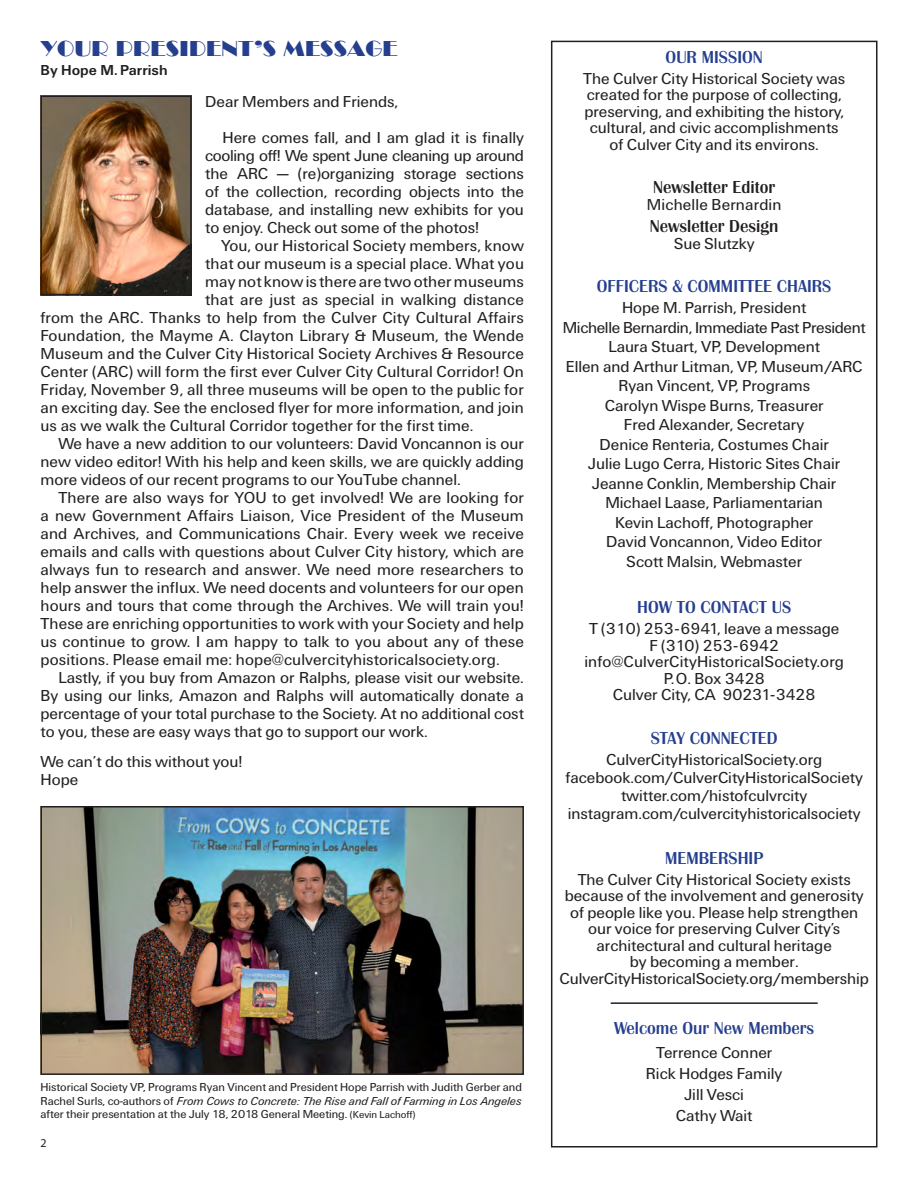
<style>
.page{position:relative;width:918px;height:1188px;background:#fff}
.page>*{position:absolute;margin:0;border:0;box-sizing:border-box;transform-origin:0 0}
.t1{font:22.5px "Broadway";letter-spacing:.01em;color:#253f8e}
.t2{font:18px "Britannic";color:#253f8e}
.t3{font:18px "Britannic";color:#231f20}
.t4{font:16.5px/16.5px "U55";color:#231f20;text-align:center}
.t5{font:15px "U65";color:#231f20}
.t6{font:12px "U55";color:#231f20}
.t7{font:12px "U56";color:#231f20}
.t8{font:12px "Myriad Pro";color:#231f20}
.s1{font-family:"U55"}
.s2{font-size:10.5px}
</style>
<div class="page">
<div style="left:551px;top:41px;width:327px;height:1107px;border:2px solid #231f20"></div>
<hr style="left:611px;top:1002px;width:207px;height:2px;background:#231f20">
<img style="left:43px;top:809px;width:478px;height:263px">
<div style="left:40px;top:806px;width:484px;height:269px;border:2px solid #231f20"></div>
<img style="left:43px;top:99px;width:146px;height:193px">
<div style="left:40px;top:96px;width:152px;height:199px;border:2px solid #231f20"></div>
<h1 class="t1" style="left:40px;top:33px;width:357px">YOUR PRESIDENT’S MESSAGE</h1>
<p class="t5" style="left:40px;top:60px;width:129px">By Hope M. Parrish</p>
<p class="t4" style="left:222px;top:84px;width:303px;line-height:36px;text-align:left;text-indent:-17px">Dear Members and Friends,<br>Here comes fall, and I am glad it is finally</p>
<p class="t4" style="left:205px;top:147px;width:320px;line-height:18px;text-align:justify">cooling off! We spent June cleaning up around the ARC — (re)organizing storage sections of the collection, recording objects into the database, and installing new exhibits for you to enjoy. Check out some of the photos!</p>
<p class="t4" style="left:221px;top:238px;width:304px">You, our Historical Society members, know</p>
<p class="t4" style="left:205px;top:256px;width:320px">that our museum is a special place. What you</p>
<p class="t4" style="left:205px;top:274px;width:320px">may not know is there are two other museums</p>
<p class="t4" style="left:205px;top:292px;width:320px">that are just as special in walking distance</p>
<p class="t4" style="left:41px;top:310px;width:485px">from the ARC. Thanks to help from the Culver City Cultural Affairs</p>
<p class="t4" style="left:41px;top:328px;width:485px">Foundation, the Mayme A. Clayton Library &amp; Museum, the Wende</p>
<p class="t4" style="left:41px;top:346px;width:485px">Museum and the Culver City Historical Society Archives &amp; Resource</p>
<p class="t4" style="left:41px;top:364px;width:485px">Center (ARC) will form the first ever Culver City Cultural Corridor! On</p>
<p class="t4" style="left:41px;top:382px;width:485px">Friday, November 9, all three museums will be open to the public for</p>
<p class="t4" style="left:41px;top:400px;width:485px">an exciting day. See the enclosed flyer for more information, and join</p>
<p class="t4" style="left:41px;top:418px;width:435px">us as we walk the Cultural Corridor together for the first time.</p>
<p class="t4" style="left:59px;top:436px;width:467px">We have a new addition to our volunteers: David Voncannon is our</p>
<p class="t4" style="left:41px;top:454px;width:485px">new video editor! With his help and keen skills, we are quickly adding</p>
<p class="t4" style="left:41px;top:472px;width:422px">more videos of our recent programs to our YouTube channel.</p>
<p class="t4" style="left:59px;top:490px;width:467px">There are also ways for YOU to get involved! We are looking for</p>
<p class="t4" style="left:41px;top:508px;width:485px">a new Government Affairs Liaison, Vice President of the Museum</p>
<p class="t4" style="left:41px;top:526px;width:485px">and Archives, and Communications Chair. Every week we receive</p>
<p class="t4" style="left:41px;top:544px;width:485px">emails and calls with questions about Culver City history, which are</p>
<p class="t4" style="left:41px;top:562px;width:485px">always fun to research and answer. We need more researchers to</p>
<p class="t4" style="left:41px;top:580px;width:485px">help answer the influx. We need docents and volunteers for our open</p>
<p class="t4" style="left:41px;top:598px;width:485px">hours and tours that come through the Archives. We will train you!</p>
<p class="t4" style="left:41px;top:616px;width:485px">These are enriching opportunities to work with your Society and help</p>
<p class="t4" style="left:41px;top:634px;width:485px">us continue to grow. I am happy to talk to you about any of these</p>
<p class="t4" style="left:41px;top:652px;width:461px">positions. Please email me: hope@culvercityhistoricalsociety.org.</p>
<p class="t4" style="left:59px;top:670px;width:467px">Lastly, if you buy from Amazon or Ralphs, please visit our website.</p>
<p class="t4" style="left:41px;top:688px;width:485px">By using our links, Amazon and Ralphs will automatically donate a</p>
<p class="t4" style="left:41px;top:706px;width:485px">percentage of your total purchase to the Society. At no additional cost</p>
<p class="t4" style="left:41px;top:724px;width:389px">to you, these are easy ways that go to support our work.</p>
<p class="t4" style="left:41px;top:753px;width:203px;line-height:18px;text-align:left">We can’t do this without you!<br>Hope</p>
<p class="t6" style="left:40px;top:1079px;width:483px">Historical Society VP, Programs Ryan Vincent and President Hope Parrish with Judith Gerber and</p>
<p class="t7" style="left:40px;top:1092px;width:483px"><span class="s1">Rachel Surls, co-authors of</span> From Cows to Concrete: The Rise and Fall of Farming in Los Angeles</p>
<p class="t6" style="left:40px;top:1106px;width:377px">after their presentation at the July 18, 2018 General Meeting. <span class="s2">(Kevin Lachoff)</span></p>
<p class="t8" style="left:40px;top:1136px;width:8px">2</p>
<p class="t2" style="left:666px;top:45px;width:99px">OUR MISSION</p>
<p class="t4" style="left:583px;top:71px;width:263px">The Culver City Historical Society was created for the purpose of collecting, preserving, and exhibiting the history, cultural, and civic accomplishments of Culver City and its environs.</p>
<p class="t3" style="left:653px;top:175px;width:123px">Newsletter Editor</p>
<p class="t4" style="left:647px;top:197px;width:136px">Michelle Bernardin</p>
<p class="t3" style="left:650px;top:214px;width:130px">Newsletter Design</p>
<p class="t4" style="left:674px;top:236px;width:82px">Sue Slutzky</p>
<p class="t2" style="left:597px;top:274px;width:236px">OFFICERS &amp; COMMITTEE CHAIRS</p>
<p class="t4" style="left:563px;top:299px;width:304px;line-height:19.5px">Hope M. Parrish, President<br>Michelle Bernardin, Immediate Past President<br>Laura Stuart, VP, Development<br>Ellen and Arthur Litman, VP, Museum/ARC<br>Ryan Vincent, VP, Programs<br>Carolyn Wispe Burns, Treasurer<br>Fred Alexander, Secretary<br>Denice Renteria, Costumes Chair<br>Julie Lugo Cerra, Historic Sites Chair<br>Jeanne Conklin, Membership Chair<br>Michael Laase, Parliamentarian<br>Kevin Lachoff, Photographer<br>David Voncannon, Video Editor<br>Scott Malsin, Webmaster</p>
<p class="t2" style="left:637px;top:595px;width:156px">HOW TO CONTACT US</p>
<p class="t4" style="left:584px;top:622px;width:261px">T (310) 253-6941, leave a message<br>F (310) 253-6942 info@CulverCityHistoricalSociety.org<br>P.O. Box 3428<br>Culver City, CA 90231-3428</p>
<p class="t2" style="left:651px;top:726px;width:128px">STAY CONNECTED</p>
<p class="t4" style="left:566px;top:752px;width:299px;line-height:18px">CulverCityHistoricalSociety.org facebook.com/CulverCityHistoricalSociety twitter.com/histofculvrcity instagram.com/culvercityhistoricalsociety</p>
<p class="t2" style="left:665px;top:846px;width:100px">MEMBERSHIP</p>
<p class="t4" style="left:560px;top:872px;width:311px">The Culver City Historical Society exists because of the involvement and generosity of people like you. Please help strengthen our voice for preserving Culver City’s architectural and cultural heritage<br>by becoming a member.<br>CulverCityHistoricalSociety.org/membership</p>
<p class="t2" style="left:614px;top:1016px;width:202px">Welcome Our New Members</p>
<p class="t4" style="left:646px;top:1043px;width:138px;line-height:21px">Terrence Conner<br>Rick Hodges Family<br>Jill Vesci<br>Cathy Wait</p>
</div>
